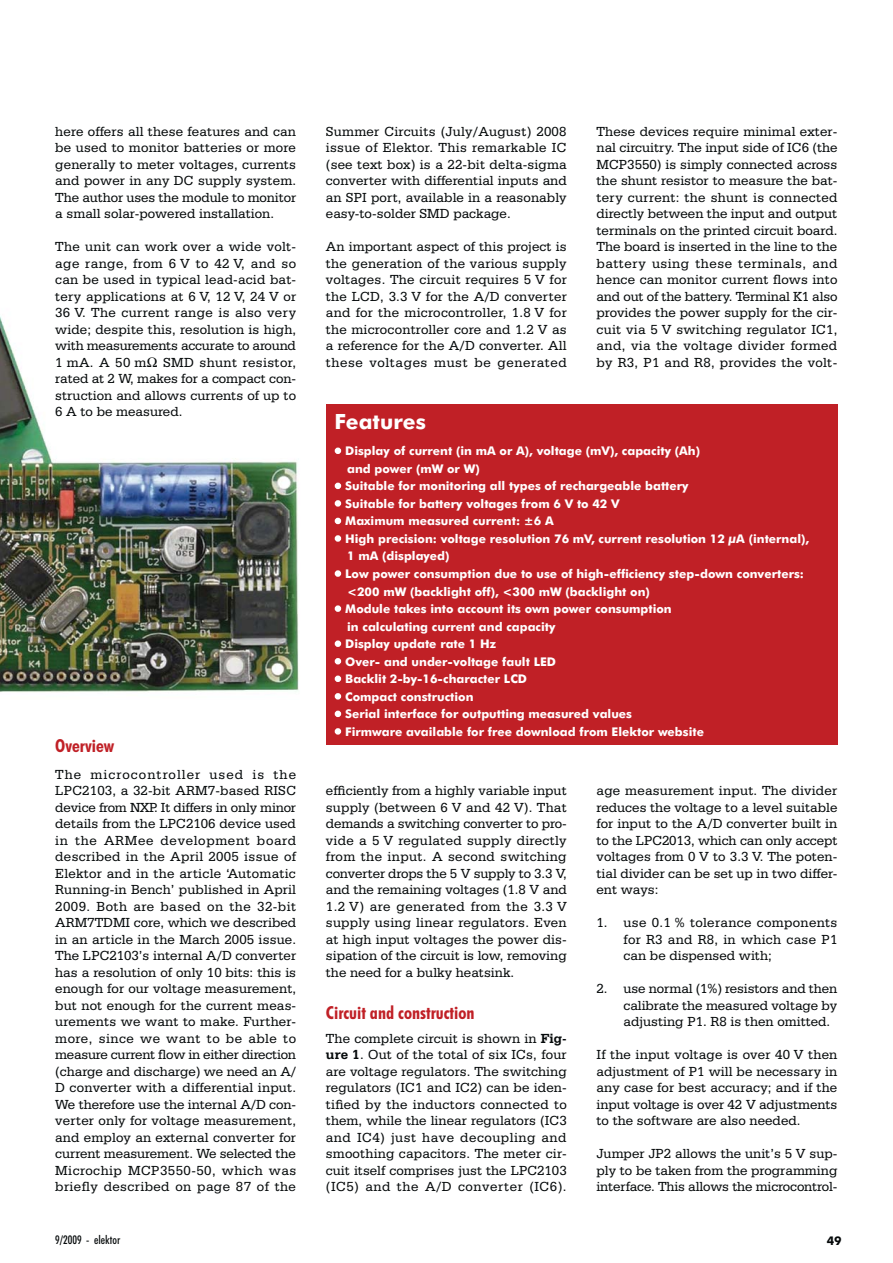
<style>
.page{position:relative;width:893px;height:1263px;background:#fff}
.page>*{position:absolute;margin:0;border:0;box-sizing:border-box;transform-origin:0 0}
.t1{font:700 21px "Futura BT";color:#fff}
.t2{font:700 condensed 18px "Futura BT";color:#c02026}
.t3{font:13.95px/16.5px "Serifa BT";color:#05090a;text-align:justify}
.t4{font:700 12px/17.5px "Futura BT";color:#fff}
.t5{font:500 condensed 12px "Futura BT";color:#05090a}
.t6{font:700 12px "Futura BT";color:#05090a}
.s1{font-weight:700}
</style>
<div class="page">
<img style="left:0;top:316px;width:299px;height:376px">
<div style="left:326px;top:404px;width:511px;height:340px;background:#c02026"></div>
<svg style="left:335px;top:448px;width:6px;height:6px"></svg>
<svg style="left:335px;top:483px;width:6px;height:6px"></svg>
<div style="left:335px;top:500px;width:6px;height:7px;border:3px solid #fff;border-radius:50%"></div>
<svg style="left:335px;top:518px;width:6px;height:6px"></svg>
<div style="left:335px;top:535px;width:6px;height:7px;border:3px solid #fff;border-radius:50%"></div>
<div style="left:335px;top:570px;width:6px;height:7px;border:3px solid #fff;border-radius:50%"></div>
<div style="left:335px;top:605px;width:6px;height:7px;border:3px solid #fff;border-radius:50%"></div>
<div style="left:335px;top:640px;width:6px;height:7px;border:3px solid #fff;border-radius:50%"></div>
<svg style="left:335px;top:658px;width:6px;height:6px"></svg>
<svg style="left:335px;top:676px;width:6px;height:6px"></svg>
<div style="left:335px;top:693px;width:6px;height:7px;border:3px solid #fff;border-radius:50%"></div>
<svg style="left:335px;top:711px;width:6px;height:6px"></svg>
<div style="left:335px;top:728px;width:6px;height:7px;border:3px solid #fff;border-radius:50%"></div>
<svg style="left:147px;top:357px;width:10px;height:10px"></svg>
<p class="t3" style="left:55px;top:124px;width:242px">here offers all these features and can be used to monitor batteries or more generally to meter voltages, currents and power in any DC supply system.<br>The author uses the module to monitor a small solar-powered installation.</p>
<p class="t3" style="left:55px;top:240px;width:242px">The unit can work over a wide volt&shy;age range, from 6 V to 42 V, and so can be used in typical lead-acid bat&shy;tery applications at 6 V, 12 V, 24 V or 36 V. The current range is also very wide; despite this, resolution is high, with measurements accurate to around 1 mA. A 50 m SMD shunt resistor, rated at 2 W, makes for a compact con&shy;struction and allows currents of up to 6 A to be measured.</p>
<p class="t2" style="left:55px;top:738px;width:60px">Overview</p>
<p class="t3" style="left:55px;top:767px;width:242px">The microcontroller used is the LPC2103, a 32-bit ARM7-based RISC device from NXP. It differs in only minor details from the LPC2106 device used in the ARMee development board described in the April 2005 issue of Elektor and in the article ‘Automatic Running-in Bench’ published in April 2009. Both are based on the 32-bit ARM7TDMI core, which we described in an article in the March 2005 issue.<br>The LPC2103’s internal A/D converter has a resolution of only 10 bits: this is enough for our voltage measurement, but not enough for the current meas&shy;urements we want to make. Further&shy;more, since we want to be able to measure current flow in either direction (charge and discharge) we need an A/ D converter with a differential input.<br>We therefore use the internal A/D con&shy;verter only for voltage measurement, and employ an external converter for current measurement. We selected the Microchip MCP3550-50, which was briefly described on page 87 of the</p>
<p class="t3" style="left:326px;top:124px;width:242px">Summer Circuits (July/August) 2008 issue of Elektor. This remarkable IC (see text box) is a 22-bit delta-sigma converter with differential inputs and an SPI port, available in a reasonably easy-to-solder SMD package.</p>
<p class="t3" style="left:326px;top:240px;width:242px">An important aspect of this project is the generation of the various supply voltages. The circuit requires 5 V for the LCD, 3.3 V for the A/D converter and for the microcontroller, 1.8 V for the microcontroller core and 1.2 V as a reference for the A/D converter. All these voltages must be generated</p>
<p class="t3" style="left:596px;top:124px;width:242px">These devices require minimal exter&shy;nal circuitry. The input side of IC6 (the MCP3550) is simply connected across the shunt resistor to measure the bat&shy;tery current: the shunt is connected directly between the input and output terminals on the printed circuit board.<br>The board is inserted in the line to the battery using these terminals, and hence can monitor current flows into and out of the battery. Terminal K1 also provides the power supply for the cir&shy;cuit via 5 V switching regulator IC1, and, via the voltage divider formed by R3, P1 and R8, provides the volt-</p>
<h1 class="t1" style="left:334px;top:413px;width:93px">Features</h1>
<p class="t4" style="left:347px;top:443px;width:354px;text-indent:-13px">• Display of current (in mA or A), voltage (mV), capacity (Ah) and power (mW or W)</p>
<p class="t4" style="left:334px;top:478px;width:356px">• Suitable for monitoring all types of rechargeable battery</p>
<p class="t4" style="left:334px;top:496px;width:287px">• Suitable for battery voltages from 6 V to 42 V</p>
<p class="t4" style="left:334px;top:513px;width:221px">• Maximum measured current: ±6 A</p>
<p class="t4" style="left:347px;top:531px;width:463px;text-indent:-13px">• High precision: voltage resolution 76 mV, current resolution 12 μA (internal),<br>1 mA (displayed)</p>
<p class="t4" style="left:347px;top:566px;width:458px;text-indent:-13px">• Low power consumption due to use of high-efficiency step-down converters: &lt;200 mW (backlight off), &lt;300 mW (backlight on)</p>
<p class="t4" style="left:347px;top:601px;width:326px;text-indent:-13px">• Module takes into account its own power consumption in calculating current and capacity</p>
<p class="t4" style="left:334px;top:636px;width:163px">• Display update rate 1 Hz</p>
<p class="t4" style="left:334px;top:654px;width:223px">• Over- and under-voltage fault LED</p>
<p class="t4" style="left:334px;top:671px;width:194px">• Backlit 2-by-16-character LCD</p>
<p class="t4" style="left:334px;top:689px;width:141px">• Compact construction</p>
<p class="t4" style="left:334px;top:706px;width:299px">• Serial interface for outputting measured values</p>
<p class="t4" style="left:334px;top:724px;width:371px">• Firmware available for free download from Elektor website</p>
<p class="t3" style="left:326px;top:784px;width:242px">efficiently from a highly variable input supply (between 6 V and 42 V). That demands a switching converter to pro&shy;vide a 5 V regulated supply directly from the input. A second switching converter drops the 5 V supply to 3.3 V, and the remaining voltages (1.8 V and 1.2 V) are generated from the 3.3 V supply using linear regulators. Even at high input voltages the power dis&shy;sipation of the circuit is low, removing the need for a bulky heatsink.</p>
<p class="t2" style="left:326px;top:1005px;width:150px">Circuit and construction</p>
<p class="t3" style="left:326px;top:1031px;width:242px">The complete circuit is shown in <span class="s1">Fig&shy;ure 1</span>. Out of the total of six ICs, four are voltage regulators. The switching regulators (IC1 and IC2) can be iden&shy;tified by the inductors connected to them, while the linear regulators (IC3 and IC4) just have decoupling and smoothing capacitors. The meter cir&shy;cuit itself comprises just the LPC2103 (IC5) and the A/D converter (IC6).</p>
<p class="t3" style="left:596px;top:784px;width:242px">age measurement input. The divider reduces the voltage to a level suitable for input to the A/D converter built in to the LPC2013, which can only accept voltages from 0 V to 3.3 V. The poten&shy;tial divider can be set up in two differ&shy;ent ways:</p>
<p class="t3" style="left:623px;top:916px;width:215px;text-indent:-27px">1. use 0.1 % tolerance components for R3 and R8, in which case P1 can be dispensed with;</p>
<p class="t3" style="left:623px;top:982px;width:215px;text-indent:-27px">2. use normal (1%) resistors and then calibrate the measured voltage by adjusting P1. R8 is then omitted.</p>
<p class="t3" style="left:596px;top:1048px;width:242px">If the input voltage is over 40 V then adjustment of P1 will be necessary in any case for best accuracy; and if the input voltage is over 42 V adjustments to the software are also needed.</p>
<p class="t3" style="left:596px;top:1147px;width:242px">Jumper JP2 allows the unit’s 5 V sup&shy;ply to be taken from the programming interface. This allows the microcontrol-</p>
<p class="t5" style="left:55px;top:1233px;width:67px">9/2009 - elektor</p>
<p class="t6" style="left:827px;top:1235px;width:16px">49</p>
</div>
